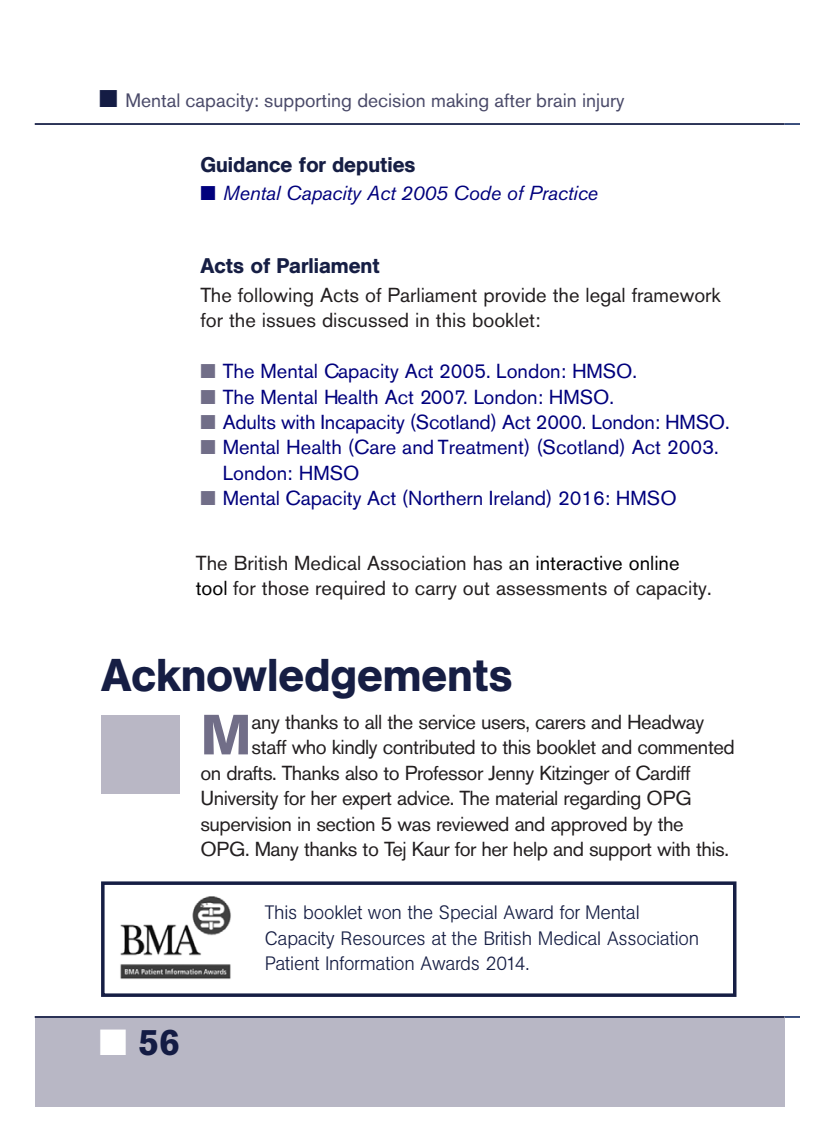
<style>
.page{position:relative;width:834px;height:1141px;background:#fff}
.page>*{position:absolute;margin:0;border:0;box-sizing:border-box;transform-origin:0 0}
.t1{font:700 56px "Akzidenz Grotesk BE";color:#716e88}
.t2{font:500 45.5px "AG Book BQ";color:#161e44}
.t3{font:700 36.75px "Akzidenz Grotesk BE";color:#141c44}
.t4{font:500 21px "AG Book BQ";color:#161e44}
.t5{font:20.12px "Akzidenz Grotesk BE";letter-spacing:-.025em;color:#231f20}
.t6{font:20.12px/25.4px "Akzidenz Grotesk BE";color:#00007d}
.t7{font:20.12px/25.4px "Akzidenz Grotesk BE";color:#231f20}
.t8{font:italic 20.12px "Akzidenz Grotesk BE";letter-spacing:-.005em;color:#00007d}
.t9{font:300 19.25px/25.4px "AG Book BQ";letter-spacing:-.01em;color:#161e44}
.t10{font:19.25px "Akzidenz Grotesk BE";color:#4a4a69}
.s1{color:#141c44}
.s2{color:#716e88}
.s3{color:#000}
.s4{color:#fff}
</style>
<div class="page">
<svg style="left:784px;top:123px;width:15px;height:2px"></svg>
<svg style="left:784px;top:1016px;width:15px;height:2px"></svg>
<div style="left:35px;top:1017px;width:749px;height:89px;background:#b8b7c5"></div>
<hr style="left:35px;top:123px;width:749px;height:2px;background:#141c44">
<hr style="left:35px;top:1016px;width:749px;height:2px;background:#141c44">
<div style="left:101px;top:715px;width:79px;height:78px;background:#b9b7c5"></div>
<div style="left:101px;top:881px;width:635px;height:116px;border:4px solid #161e44"></div>
<img style="left:120px;top:896px;width:111px;height:83px">
<p class="t10" style="left:99px;top:89px;width:526px"><span class="s1">■</span> Mental capacity: supporting decision making after brain injury</p>
<p class="t4" style="left:200px;top:157px;width:217px">Guidance for deputies</p>
<p class="t8" style="left:200px;top:185px;width:399px">■ Mental Capacity Act 2005 Code of Practice</p>
<p class="t4" style="left:200px;top:258px;width:181px">Acts of Parliament</p>
<p class="t7" style="left:200px;top:284px;width:522px">The following Acts of Parliament provide the legal framework for the issues discussed in this booklet:</p>
<p class="t6" style="left:200px;top:361px;width:438px"><span class="s2">■</span> The Mental Capacity Act 2005. London: HMSO.</p>
<p class="t6" style="left:200px;top:386px;width:415px"><span class="s2">■</span> The Mental Health Act 2007. London: HMSO.</p>
<p class="t6" style="left:200px;top:411px;width:530px"><span class="s2">■</span> Adults with Incapacity (Scotland) Act 2000. London: HMSO.</p>
<p class="t6" style="left:223px;top:437px;width:497px;text-indent:-22px"><span class="s2">■</span> Mental Health (Care and Treatment) (Scotland) Act 2003.<br>London: HMSO</p>
<p class="t6" style="left:200px;top:485px;width:477px"><span class="s2">■</span> Mental Capacity Act (Northern Ireland) 2016: HMSO</p>
<p class="t7" style="left:196px;top:553px;width:517px">The British Medical Association has a<span class="s3">n interactive online tool</span> for those required to carry out assessments of capacity.</p>
<h2 class="t2" style="left:101px;top:659px;width:413px">Acknowledgements</h2>
<h1 class="t1" style="left:200px;top:715px;width:53px">M</h1>
<p class="t5" style="left:251px;top:715px;width:454px">any thanks to all the service users, carers and Headway</p>
<p class="t5" style="left:251px;top:740px;width:484px">staff who kindly contributed to this booklet and commented</p>
<p class="t5" style="left:200px;top:766px;width:491px">on drafts. Thanks also to Professor Jenny Kitzinger of Cardiff</p>
<p class="t5" style="left:200px;top:791px;width:493px">University for her expert advice. The material regarding OPG</p>
<p class="t5" style="left:200px;top:816px;width:484px">supervision in section 5 was reviewed and approved by the</p>
<p class="t5" style="left:200px;top:842px;width:530px">OPG. Many thanks to Tej Kaur for her help and support with this.</p>
<h3 class="t3" style="left:99px;top:1021px;width:82px"><span class="s4">■</span> 56</h3>
<p class="t9" style="left:265px;top:902px;width:435px">This booklet won the Special Award for Mental<br>Capacity Resources at the British Medical Association<br>Patient Information Awards 2014.</p>
</div>
